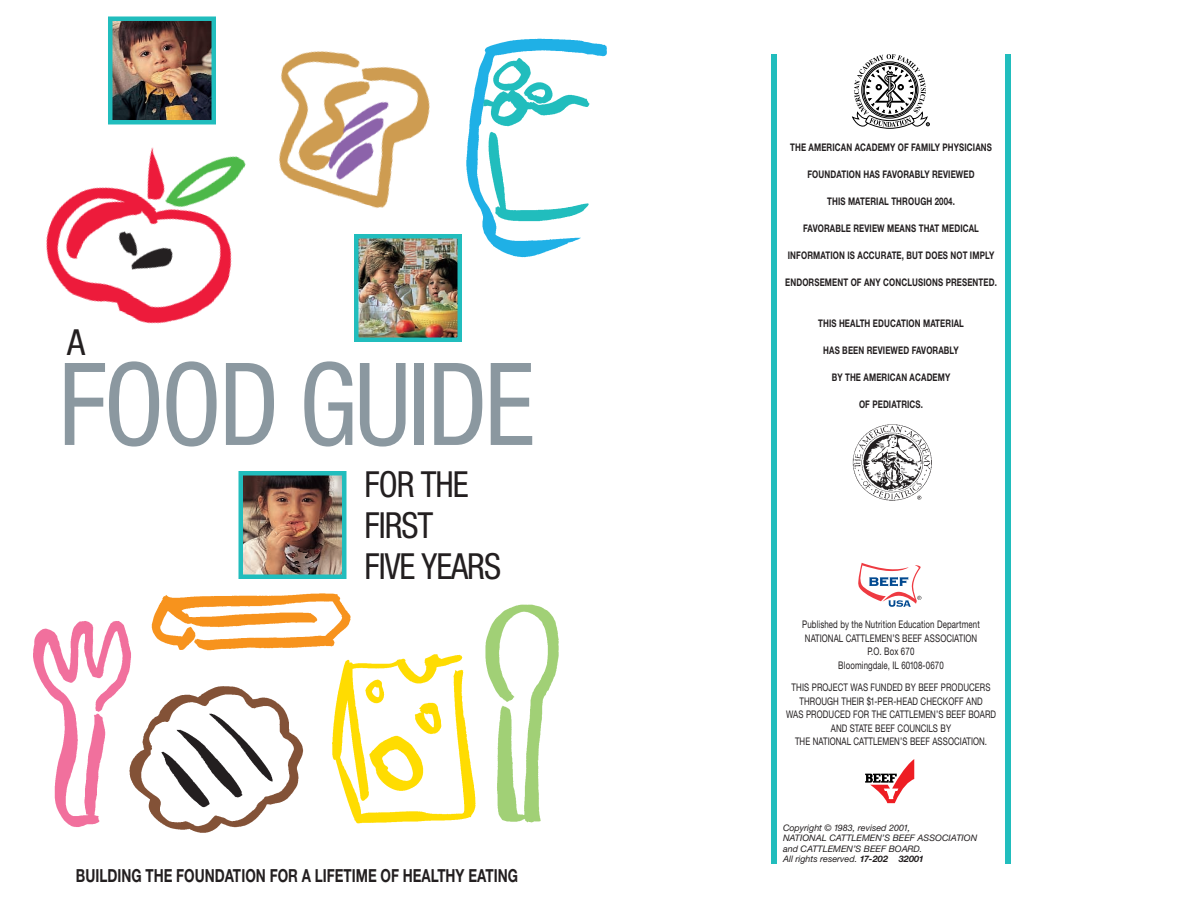
<style>
.page{position:relative;width:1188px;height:918px;background:#fff}
.page>*{position:absolute;margin:0;border:0;box-sizing:border-box;transform-origin:0 0}
.t1{font:condensed 114.75px "Helvetica Neue";letter-spacing:-.03em;color:#8b98a0;scale:.95 1}
.t2{font:condensed 36px/40.8px "Helvetica Neue";letter-spacing:-.03em;color:#231f20;scale:.95 1}
.t3{font:condensed 36px "Helvetica Neue";letter-spacing:-.03em;color:#231f20}
.t4{font:700 18px "Helvetica Neue";color:#231f20;scale:.75 1}
.t5{font:700 10.5px "Helvetica Neue";letter-spacing:.015em;color:#231f20;scale:.75 1}
.t6{font:10.5px/13.5px "Helvetica Neue";letter-spacing:.015em;color:#231f20;text-align:center;scale:.75 1}
.t7{font:italic 9px/10.5px "Helvetica Neue";color:#231f20}
.s1{font-weight:700}
</style>
<div class="page">
<img style="left:46px;top:124px;width:195px;height:200px">
<img style="left:241px;top:51px;width:189px;height:157px">
<img style="left:466px;top:38px;width:141px;height:220px">
<img style="left:485px;top:604px;width:74px;height:219px">
<img style="left:151px;top:593px;width:200px;height:58px">
<img style="left:33px;top:621px;width:98px;height:206px">
<img style="left:120px;top:675px;width:184px;height:158px">
<img style="left:318px;top:642px;width:158px;height:182px">
<img style="left:113px;top:21px;width:98px;height:98px">
<div style="left:108px;top:16px;width:108px;height:108px;border:4px solid #21bdbd"></div>
<img style="left:359px;top:239px;width:98px;height:98px">
<div style="left:354px;top:234px;width:108px;height:108px;border:4px solid #21bdbd"></div>
<img style="left:243px;top:476px;width:98px;height:98px">
<div style="left:238px;top:471px;width:108px;height:108px;border:4px solid #21bdbd"></div>
<svg style="left:852px;top:54px;width:78px;height:75px"></svg>
<img style="left:852px;top:424px;width:80px;height:77px">
<svg style="left:858px;top:563px;width:63px;height:44px"></svg>
<div style="left:771px;top:54px;width:6px;height:810px;background:#21bdbd"></div>
<div style="left:1005px;top:54px;width:6px;height:810px;background:#21bdbd"></div>
<svg style="left:865px;top:759px;width:49px;height:44px"></svg>
<h2 class="t3" style="left:67px;top:329px;width:19px">A</h2>
<h1 class="t1" style="left:58px;top:363px;width:503px">FOOD GUIDE</h1>
<h2 class="t2" style="left:364px;top:467px;width:145px">FOR THE<br>FIRST<br>FIVE YEARS</h2>
<h3 class="t4" style="left:76px;top:869px;width:591px">BUILDING THE FOUNDATION FOR A LIFETIME OF HEALTHY EATING</h3>
<p class="t5" style="left:790px;top:144px;width:271px">THE AMERICAN ACADEMY OF FAMILY PHYSICIANS</p>
<p class="t5" style="left:807px;top:171px;width:224px">FOUNDATION HAS FAVORABLY REVIEWED</p>
<p class="t5" style="left:827px;top:198px;width:172px">THIS MATERIAL THROUGH 2004.</p>
<p class="t5" style="left:803px;top:225px;width:236px">FAVORABLE REVIEW MEANS THAT MEDICAL</p>
<p class="t5" style="left:788px;top:252px;width:277px">INFORMATION IS ACCURATE, BUT DOES NOT IMPLY</p>
<p class="t5" style="left:785px;top:279px;width:284px">ENDORSEMENT OF ANY CONCLUSIONS PRESENTED.</p>
<p class="t5" style="left:818px;top:319px;width:196px">THIS HEALTH EDUCATION MATERIAL</p>
<p class="t5" style="left:823px;top:346px;width:182px">HAS BEEN REVIEWED FAVORABLY</p>
<p class="t5" style="left:832px;top:373px;width:160px">BY THE AMERICAN ACADEMY</p>
<p class="t5" style="left:859px;top:400px;width:87px">OF PEDIATRICS.</p>
<p class="t6" style="left:802px;top:619px;width:239px">Published by the Nutrition Education Department<br>NATIONAL CATTLEMEN’S BEEF ASSOCIATION<br>P.O. Box 670<br>Bloomingdale, IL 60108-0670</p>
<p class="t6" style="left:786px;top:682px;width:282px">THIS PROJECT WAS FUNDED BY BEEF PRODUCERS THROUGH THEIR $1-PER-HEAD CHECKOFF AND<br>WAS PRODUCED FOR THE CATTLEMEN’S BEEF BOARD AND STATE BEEF COUNCILS BY<br>THE NATIONAL CATTLEMEN’S BEEF ASSOCIATION.</p>
<p class="t7" style="left:783px;top:823px;width:196px">Copyright © 1983, revised 2001,<br>NATIONAL CATTLEMEN’S BEEF ASSOCIATION and CATTLEMEN’S BEEF BOARD.<br>All rights reserved. <span class="s1">17-202 32001</span></p>
</div>
